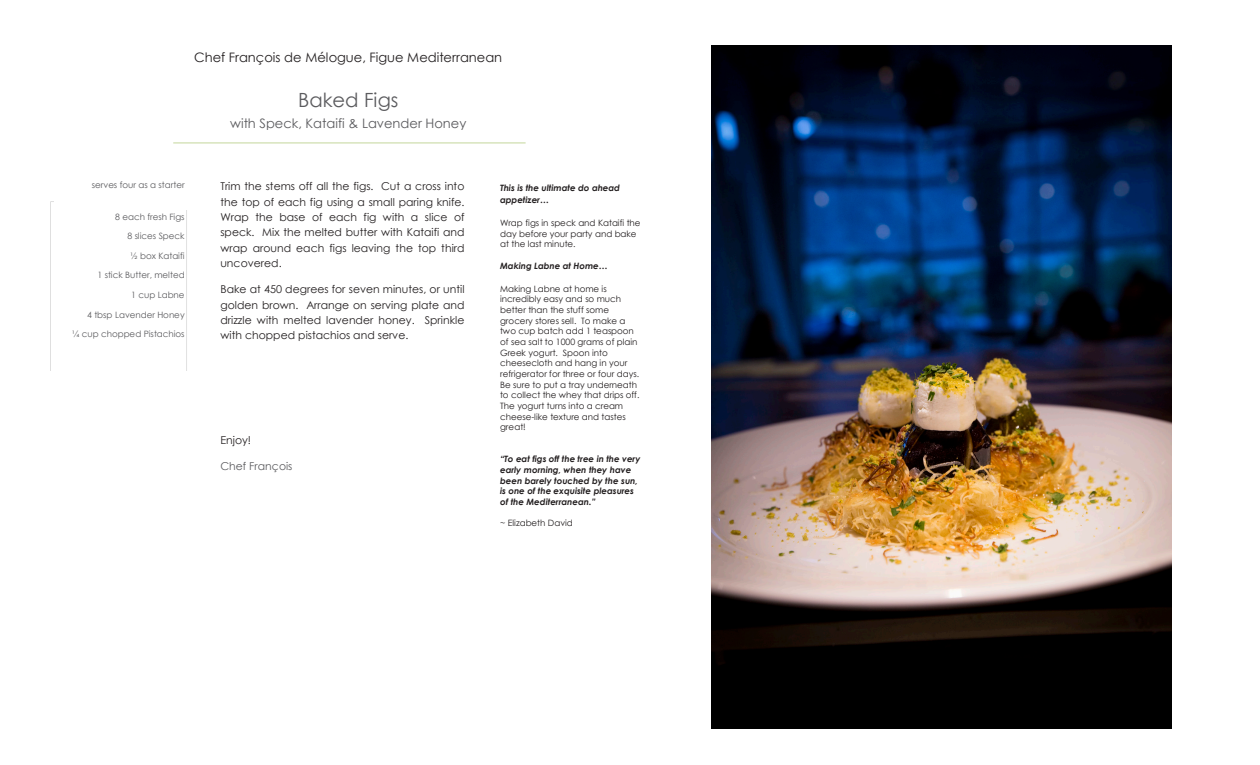
<style>
.page{position:relative;width:1260px;height:765px;background:#fff}
.page>*{position:absolute;margin:0;border:0;box-sizing:border-box;transform-origin:0 0}
.t1{font:19.62px "Century Gothic";color:#5b5b5e}
.t2{font:13px "Century Gothic";color:#231f20}
.t3{font:13px "Century Gothic";color:#5b5b5e}
.t4{font:10.88px/15.4px "Century Gothic";letter-spacing:.005em;color:#231f20;text-align:justify}
.t5{font:10.88px "Century Gothic";color:#5b5b5e}
.t6{font:8.75px/10.6px "Century Gothic";color:#231f20}
.t7{font:italic 700 8.75px/10.6px "Century Gothic";letter-spacing:-.005em;color:#231f20}
.t8{font:8.75px "Century Gothic";color:#5b5b5e}
</style>
<div class="page">
<img style="left:711px;top:45px;width:461px;height:683px">
<img style="left:50px;top:201px;width:137px;height:170px">
<hr style="left:173px;top:143px;width:353px;height:1px;background:#c3d69b">
<div style="left:55px;top:194px;width:141px;height:15px;background:#fff"></div>
<p class="t2" style="left:194px;top:48px;width:309px">Chef François de Mélogue, Figue Mediterranean</p>
<p class="t1" style="left:298px;top:86px;width:102px">Baked Figs</p>
<p class="t3" style="left:230px;top:115px;width:238px">with Speck, Kataifi &amp; Lavender Honey</p>
<p class="t8" style="left:92px;top:178px;width:94px">serves four as a starter</p>
<p class="t8" style="left:115px;top:210px;width:71px">8 each fresh Figs</p>
<p class="t8" style="left:127px;top:230px;width:59px">8 slices Speck</p>
<p class="t8" style="left:131px;top:250px;width:56px">½ box Kataifi</p>
<p class="t8" style="left:98px;top:269px;width:89px">1 stick Butter, melted</p>
<p class="t8" style="left:131px;top:289px;width:55px">1 cup Labne</p>
<p class="t8" style="left:87px;top:308px;width:99px">4 tbsp Lavender Honey</p>
<p class="t8" style="left:72px;top:328px;width:114px">¼ cup chopped Pistachios</p>
<p class="t4" style="left:220px;top:179px;width:246px">Trim the stems off all the figs. Cut a cross into the top of each fig using a small paring knife.<br>Wrap the base of each fig with a slice of speck. Mix the melted butter with Kataifi and wrap around each figs leaving the top third uncovered.</p>
<p class="t4" style="left:220px;top:281px;width:246px">Bake at 450 degrees for seven minutes, or until golden brown. Arrange on serving plate and drizzle with melted lavender honey. Sprinkle with chopped pistachios and serve.</p>
<p class="t4" style="left:220px;top:432px;width:32px">Enjoy!</p>
<p class="t5" style="left:220px;top:459px;width:74px">Chef François</p>
<p class="t7" style="left:500px;top:181px;width:121px;line-height:12.2px">This is the ultimate do ahead appetizer…</p>
<p class="t6" style="left:500px;top:218px;width:142px">Wrap figs in speck and Kataifi the day before your party and bake at the last minute.</p>
<p class="t7" style="left:500px;top:260px;width:109px">Making Labne at Home…</p>
<p class="t6" style="left:500px;top:283px;width:141px">Making Labne at home is incredibly easy and so much better than the stuff some grocery stores sell. To make a two cup batch add 1 teaspoon of sea salt to 1000 grams of plain<br>Greek yogurt. Spoon into cheesecloth and hang in your refrigerator for three or four days.<br>Be sure to put a tray underneath to collect the whey that drips off.<br>The yogurt turns into a cream cheese-like texture and tastes great!</p>
<p class="t7" style="left:500px;top:453px;width:142px">“To eat figs off the tree in the very early morning, when they have been barely touched by the sun, is one of the exquisite pleasures of the Mediterranean.”</p>
<p class="t6" style="left:500px;top:518px;width:74px">~ Elizabeth David</p>
</div>
